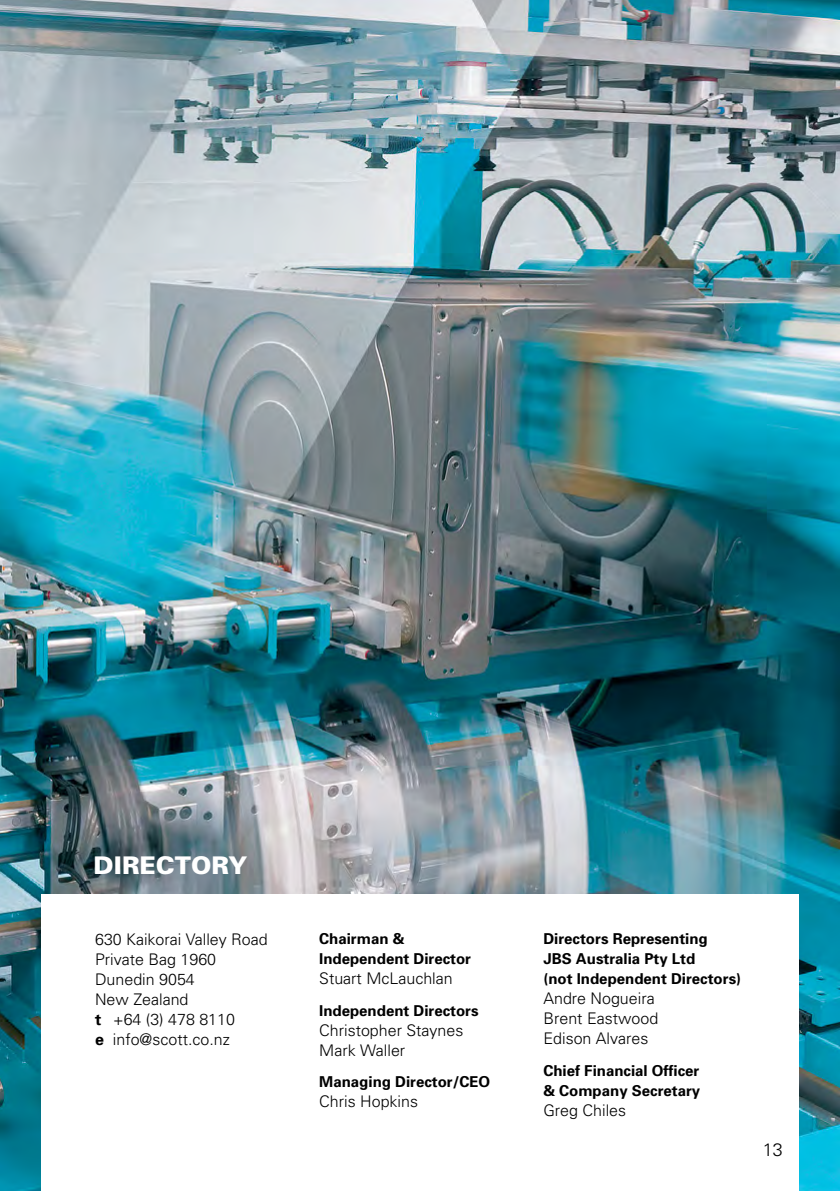
<style>
.page{position:relative;width:840px;height:1191px;background:#fff}
.page>*{position:absolute;margin:0;border:0;box-sizing:border-box;transform-origin:0 0}
.t1{font:900 24.4px "Univers";color:#fff}
.t2{font:300 18px "Univers";color:#000}
.t3{font:300 16px/20px "Univers";color:#000}
.t4{font:700 15px/20px "Univers";color:#000}
.s1{font-weight:700}
</style>
<div class="page">
<img style="left:0;top:0;width:839px;height:1191px">
<div style="left:42px;top:894px;width:756px;height:297px;background:#fff"></div>
<h1 class="t1" style="left:94px;top:850px;width:155px">DIRECTORY</h1>
<p class="t3" style="left:95px;top:929px;width:174px">630 Kaikorai Valley Road<br>Private Bag 1960<br>Dunedin 9054<br>New Zealand<br><span class="s1">t</span> +64 (3) 478 8110<br><span class="s1">e</span> info@scott.co.nz</p>
<p class="t4" style="left:319px;top:928px;width:153px">Chairman &amp;<br>Independent Director</p>
<p class="t3" style="left:319px;top:968px;width:135px">Stuart McLauchlan</p>
<p class="t4" style="left:319px;top:1000px;width:161px">Independent Directors</p>
<p class="t3" style="left:319px;top:1019px;width:146px">Christopher Staynes<br>Mark Waller</p>
<p class="t4" style="left:319px;top:1071px;width:172px">Managing Director/CEO</p>
<p class="t3" style="left:319px;top:1091px;width:100px">Chris Hopkins</p>
<p class="t4" style="left:543px;top:928px;width:199px">Directors Representing<br>JBS Australia Pty Ltd<br>(not Independent Directors)</p>
<p class="t3" style="left:543px;top:988px;width:116px">Andre Nogueira<br>Brent Eastwood<br>Edison Alvares</p>
<p class="t4" style="left:543px;top:1060px;width:158px">Chief Financial Officer &amp; Company Secretary</p>
<p class="t3" style="left:543px;top:1099px;width:84px">Greg Chiles</p>
<p class="t2" style="left:762px;top:1138px;width:22px">13</p>
</div>
